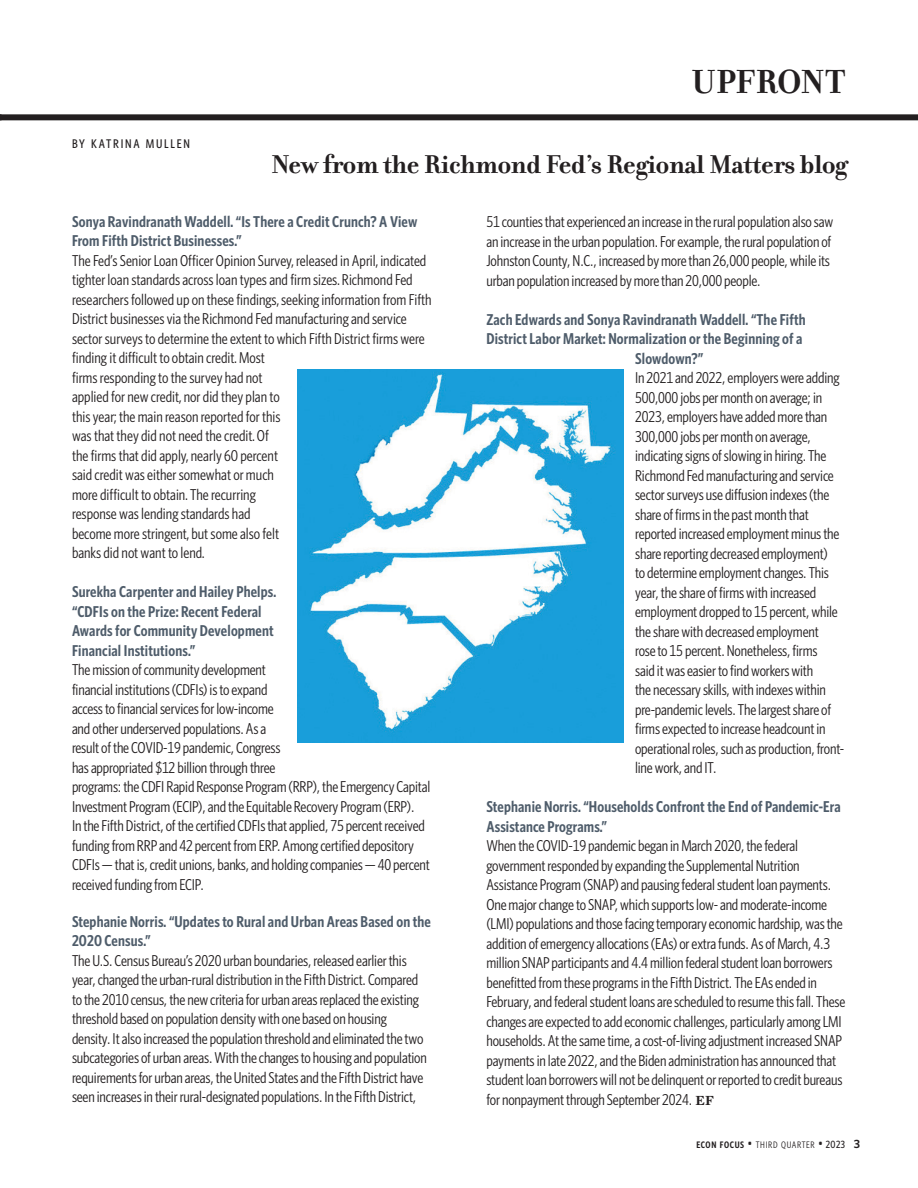
<style>
.page{position:relative;width:918px;height:1188px;background:#fff}
.page>*{position:absolute;margin:0;border:0;box-sizing:border-box;transform-origin:0 0}
.t1{font:700 36px "Filosofia OT";color:#231f20}
.t2{font:700 27.75px "Filosofia OT";letter-spacing:-.01em;color:#231f20}
.t3{font:15.75px/19.5px "Whitney Condensed";letter-spacing:-.01em;color:#231f20}
.t4{font:600 15.75px/19.5px "Whitney Condensed";letter-spacing:.01em;color:#4e5c6a}
.t5{font:500 12.6px "Whitney Condensed";letter-spacing:.135em;color:#231f20}
.t6{font:9.45px "Whitney Condensed";letter-spacing:.07em;color:#231f20}
.s1{font-family:"Mercury Text G1";font-weight:600;font-size:14.25px}
.s2{font-weight:600}
.s3{font-size:13.5px}
.s4{font-weight:500;font-size:10.5px}
.s5{font-family:"Whitney";font-weight:600;font-size:12px}
</style>
<div class="page">
<div style="left:0;top:114px;width:918px;height:6px;background:#231f20"></div>
<img style="left:297px;top:369px;width:326px;height:373px">
<p class="t5" style="left:72px;top:136px;width:120px">BY KATRINA MULLEN</p>
<h1 class="t1" style="left:692px;top:62px;width:155px">UPFRONT</h1>
<h2 class="t2" style="left:272px;top:149px;width:577px">New from the Richmond Fed’s Regional Matters blog</h2>
<p class="t4" style="left:72px;top:211px;width:347px">Sonya Ravindranath Waddell. “Is There a Credit Crunch? A View<br>From Fifth District Businesses.”</p>
<p class="t3" style="left:72px;top:250px;width:361px">The Fed’s Senior Loan Officer Opinion Survey, released in April, indicated tighter loan standards across loan types and firm sizes. Richmond Fed researchers followed up on these findings, seeking information from Fifth District businesses via the Richmond Fed manufacturing and service sector surveys to determine the extent to which Fifth District firms were finding it difficult to obtain credit. Most<br>firms responding to the survey had not<br>applied for new credit, nor did they plan to<br>this year; the main reason reported for this<br>was that they did not need the credit. Of<br>the firms that did apply, nearly 60 percent<br>said credit was either somewhat or much<br>more difficult to obtain. The recurring<br>response was lending standards had<br>become more stringent, but some also felt<br>banks did not want to lend.</p>
<p class="t4" style="left:72px;top:581px;width:206px">Surekha Carpenter and Hailey Phelps. “CDFIs on the Prize: Recent Federal Awards for Community Development Financial Institutions.”</p>
<p class="t3" style="left:72px;top:660px;width:360px">The mission of community development<br>financial institutions (CDFIs) is to expand<br>access to financial services for low-income<br>and other underserved populations. As a<br>result of the COVID-19 pandemic, Congress<br>has appropriated $12 billion through three<br>programs: the CDFI Rapid Response Program (RRP), the Emergency Capital Investment Program (ECIP), and the Equitable Recovery Program (ERP).<br>In the Fifth District, of the certified CDFIs that applied, 75 percent received funding from RRP and 42 percent from ERP. Among certified depository CDFIs — that is, credit unions, banks, and holding companies — 40 percent received funding from ECIP.</p>
<p class="t4" style="left:72px;top:911px;width:361px">Stephanie Norris. “Updates to Rural and Urban Areas Based on the<br>2020 Census.”</p>
<p class="t3" style="left:72px;top:950px;width:356px">The U.S. Census Bureau’s 2020 urban boundaries, released earlier this year, changed the urban-rural distribution in the Fifth District. Compared to the 2010 census, the new criteria for urban areas replaced the existing threshold based on population density with one based on housing density. It also increased the population threshold and eliminated the two subcategories of urban areas. With the changes to housing and population requirements for urban areas, the United States and the Fifth District have seen increases in their rural-designated populations. In the Fifth District,</p>
<p class="t3" style="left:486px;top:212px;width:349px">51 counties that experienced an increase in the rural population also saw an increase in the urban population. For example, the rural population of Johnston County, N.C., increased by more than 26,000 people, while its urban population increased by more than 20,000 people.</p>
<p class="t4" style="left:486px;top:309px;width:321px">Zach Edwards and Sonya Ravindranath Waddell. “The Fifth</p>
<p class="t4" style="left:486px;top:329px;width:317px">District Labor Market: Normalization or the Beginning of a</p>
<p class="t4" style="left:635px;top:348px;width:70px">Slowdown?”</p>
<p class="t3" style="left:635px;top:368px;width:211px">In 2021 and 2022, employers were adding 500,000 jobs per month on average; in 2023, employers have added more than 300,000 jobs per month on average, indicating signs of slowing in hiring. The Richmond Fed manufacturing and service sector surveys use diffusion indexes (the share of firms in the past month that reported increased employment minus the share reporting decreased employment)<br>to determine employment changes. This year, the share of firms with increased employment dropped to 15 percent, while the share with decreased employment<br>rose to 15 percent. Nonetheless, firms<br>said it was easier to find workers with<br>the necessary skills, with indexes within pre-pandemic levels. The largest share of firms expected to increase headcount in operational roles, such as production, front&shy;line work, and IT.</p>
<p class="t4" style="left:486px;top:797px;width:356px">Stephanie Norris. “Households Confront the End of Pandemic-Era<br>Assistance Programs.”</p>
<p class="t3" style="left:486px;top:836px;width:360px">When the COVID-19 pandemic began in March 2020, the federal government responded by expanding the Supplemental Nutrition Assistance Program (SNAP) and pausing federal student loan payments.<br>One major change to SNAP, which supports low- and moderate-income (LMI) populations and those facing temporary economic hardship, was the addition of emergency allocations (EAs) or extra funds. As of March, 4.3 million SNAP participants and 4.4 million federal student loan borrowers benefitted from these programs in the Fifth District. The EAs ended in February, and federal student loans are scheduled to resume this fall. These changes are expected to add economic challenges, particularly among LMI households. At the same time, a cost-of-living adjustment increased SNAP payments in late 2022, and the Biden administration has announced that student loan borrowers will not be delinquent or reported to credit bureaus for nonpayment through September 2024. <span class="s1">EF</span></p>
<p class="t6" style="left:696px;top:1139px;width:165px"><span class="s2">ECON FOCUS</span> <span class="s3">•</span> THIRD QUARTER <span class="s3">•</span> <span class="s4">2023</span> <span class="s5">3</span></p>
</div>
